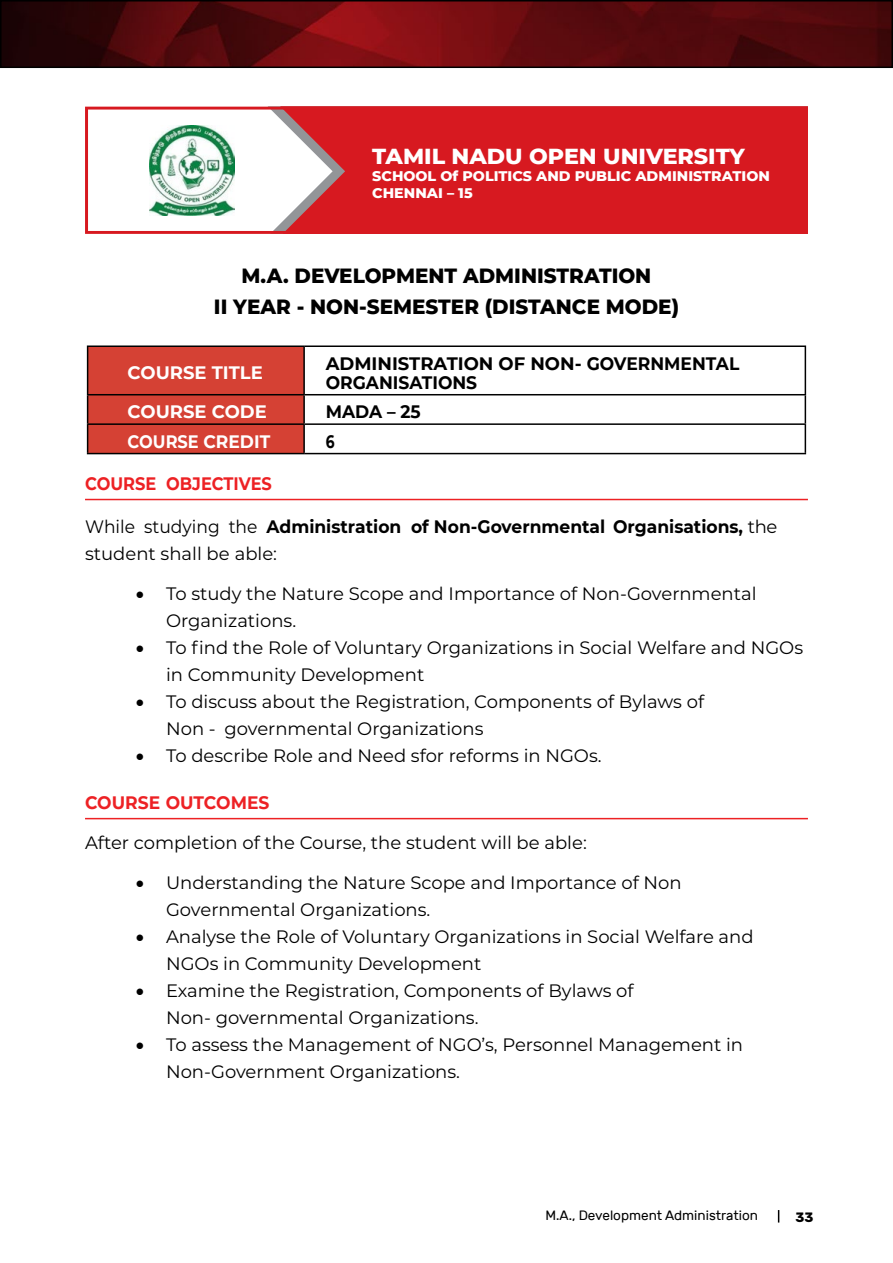
<style>
.page{position:relative;width:893px;height:1263px;background:#fff}
.page>*{position:absolute;margin:0;border:0;box-sizing:border-box;transform-origin:0 0}
.t1{font:800 22.2px "Montserrat";color:#fff}
.t2{font:800 21px/31.2px "Montserrat";color:#000;text-align:center;scale:.95 1}
.t3{font:18px/27px "Montserrat";color:#000}
.t4{font:700 18px/27px "Montserrat";color:#000;scale:.95 1}
.t5{font:700 18px/19px "Montserrat";color:#000}
.t6{font:700 18px "Montserrat";color:#fff}
.t7{font:700 18px "Montserrat";color:#ed2124;scale:.9 1}
.t8{font:700 18px "Montserrat";color:#ed2124;scale:.95 1}
.t9{font:700 18px "Montserrat";color:#fff;scale:.9 1}
.t10{font:700 18px "Montserrat";color:#000;scale:.77 1}
.t11{font:800 14.25px/17.1px "Montserrat";color:#fff}
.t12{font:13.5px "Rubik";color:#000}
.t13{font:700 13.5px "Rubik";color:#000}
.s1{font-weight:400}
</style>
<div class="page">
<img style="left:3px;top:3px;width:887px;height:62px">
<div style="left:0;top:0;width:893px;height:68px;border:2px solid #000"></div>
<svg style="left:778px;top:1210px;width:1px;height:12px"></svg>
<hr style="left:85px;top:499px;width:723px;height:1px;background:#ed2124">
<hr style="left:85px;top:818px;width:723px;height:1px;background:#ed2124">
<svg style="left:85px;top:107px;width:723px;height:127px;fill:#d71920"></svg>
<hr style="left:87px;top:345px;width:217px;height:2px;background:#000">
<hr style="left:304px;top:345px;width:502px;height:2px;background:#000">
<hr style="left:303px;top:347px;width:2px;height:47px;background:#000">
<hr style="left:805px;top:347px;width:1px;height:47px;background:#000">
<hr style="left:304px;top:394px;width:502px;height:1px;background:#000">
<hr style="left:303px;top:395px;width:2px;height:28px;background:#000">
<div style="left:87px;top:347px;width:217px;height:106px;background:#d54134"></div>
<hr style="left:304px;top:423px;width:502px;height:2px;background:#000">
<hr style="left:303px;top:425px;width:2px;height:28px;background:#000">
<svg style="left:805px;top:395px;width:1px;height:58px"></svg>
<hr style="left:87px;top:453px;width:217px;height:1px;background:#000">
<hr style="left:304px;top:453px;width:502px;height:1px;background:#000">
<p class="t1" style="left:372px;top:140px;width:374px">TAMIL NADU OPEN UNIVERSITY</p>
<p class="t11" style="left:372px;top:167px;width:399px">SCHOOL Of POLITICS AND PUBLIC ADMINISTRATION<br>CHENNAI – 15</p>
<p class="t2" style="left:214px;top:259px;width:491px">M.A. DEVELOPMENT ADMINISTRATION<br>II YEAR - NON-SEMESTER (DISTANCE MODE)</p>
<p class="t6" style="left:128px;top:360px;width:137px">COURSE TITLE</p>
<p class="t5" style="left:326px;top:353px;width:415px">ADMINISTRATION OF NON- GOVERNMENTAL<br>ORGANISATIONS</p>
<p class="t6" style="left:128px;top:399px;width:141px">COURSE CODE</p>
<p class="t4" style="left:326px;top:397px;width:101px">MADA – 25</p>
<p class="t9" style="left:128px;top:428px;width:160px">COURSE CREDIT</p>
<p class="t10" style="left:326px;top:428px;width:13px">6</p>
<p class="t7" style="left:85px;top:471px;width:209px">COURSE OBJECTIVES</p>
<p class="t4" style="left:85px;top:512px;width:730px"><span class="s1">While studying the</span> Administration of Non-Governmental Organisations, <span class="s1">the student shall be able:</span></p>
<p class="t3" style="left:166px;top:579px;width:592px;text-indent:-30px">• To study the Nature Scope and Importance of Non-Governmental<br>Organizations.</p>
<p class="t3" style="left:166px;top:633px;width:639px;text-indent:-30px">• To find the Role of Voluntary Organizations in Social Welfare and NGOs in Community Development</p>
<p class="t3" style="left:166px;top:687px;width:539px;text-indent:-30px">• To discuss about the Registration, Components of Bylaws of<br>Non - governmental Organizations</p>
<p class="t3" style="left:136px;top:741px;width:467px">• To describe Role and Need sfor reforms in NGOs.</p>
<p class="t8" style="left:85px;top:790px;width:196px">COURSE OUTCOMES</p>
<p class="t3" style="left:85px;top:829px;width:503px">After completion of the Course, the student will be able:</p>
<p class="t3" style="left:166px;top:869px;width:517px;text-indent:-30px">• Understanding the Nature Scope and Importance of Non<br>Governmental Organizations.</p>
<p class="t3" style="left:166px;top:923px;width:589px;text-indent:-30px">• Analyse the Role of Voluntary Organizations in Social Welfare and<br>NGOs in Community Development</p>
<p class="t3" style="left:166px;top:977px;width:469px;text-indent:-30px">• Examine the Registration, Components of Bylaws of<br>Non- governmental Organizations.</p>
<p class="t3" style="left:166px;top:1031px;width:579px;text-indent:-30px">• To assess the Management of NGO’s, Personnel Management in<br>Non-Government Organizations.</p>
<p class="t12" style="left:545px;top:1208px;width:214px">M.A., Development Administration</p>
<p class="t13" style="left:795px;top:1209px;width:19px">33</p>
</div>
